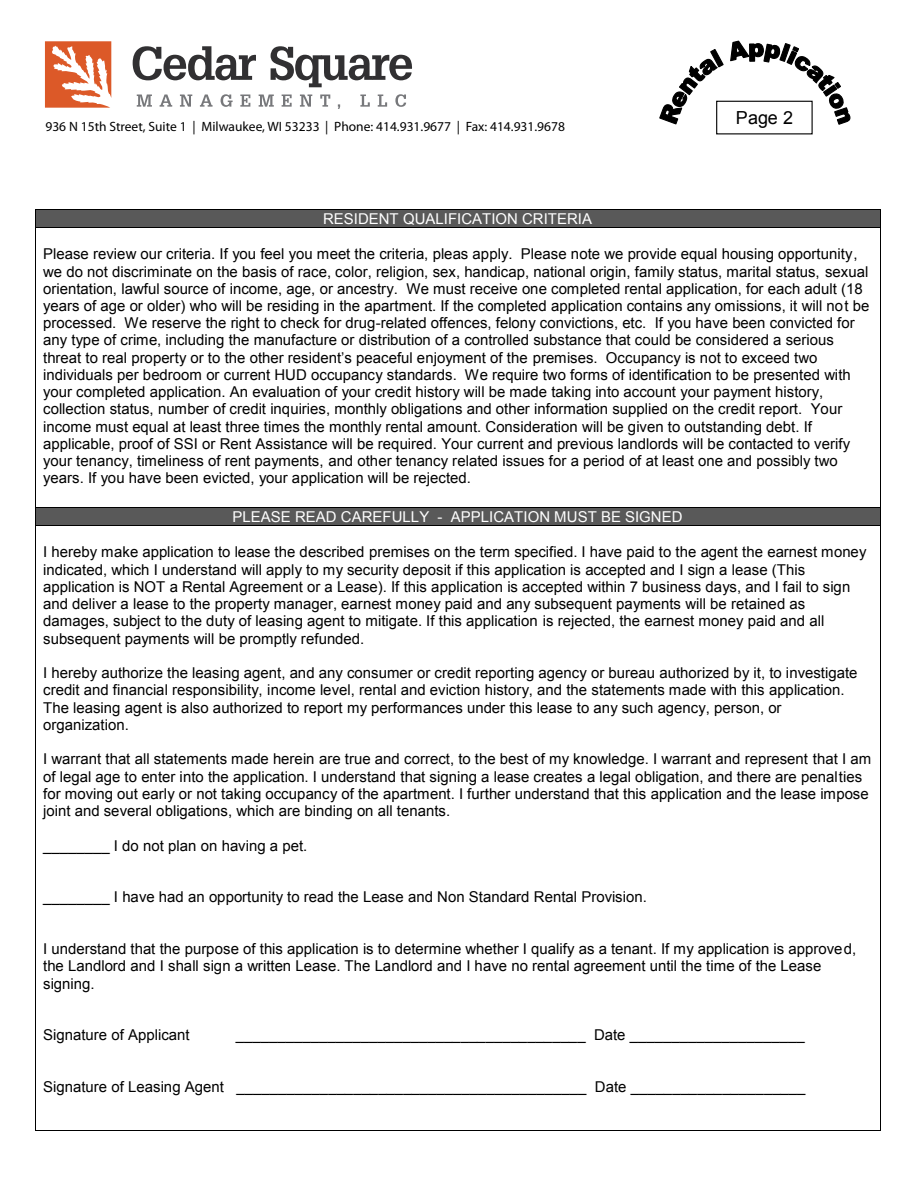
<style>
.page{position:relative;width:918px;height:1188px;background:#fff}
.page>*{position:absolute;margin:0;border:0;box-sizing:border-box;transform-origin:0 0}
.t1{font:18px "Arial";color:#000}
.t2{font:15px/17.2px "Arial";color:#000}
.t3{font:15px "Arial";color:#fff}
.t4{font:13.5px "Myriad Pro";color:#000}
</style>
<div class="page">
<svg style="left:659px;top:40px;width:192px;height:85px"></svg>
<div style="left:35px;top:210px;width:8px;height:17px;background:#595959"></div>
<div style="left:872px;top:210px;width:8px;height:17px;background:#595959"></div>
<div style="left:43px;top:210px;width:829px;height:17px;background:#595959"></div>
<hr style="left:35px;top:209px;width:845px;height:1px;background:#000">
<svg style="left:35px;top:210px;width:1px;height:17px"></svg>
<hr style="left:35px;top:227px;width:845px;height:1px;background:#000">
<svg style="left:880px;top:209px;width:1px;height:19px"></svg>
<hr style="left:35px;top:228px;width:1px;height:279px;background:#000">
<hr style="left:880px;top:228px;width:1px;height:279px;background:#000">
<div style="left:35px;top:508px;width:8px;height:17px;background:#595959"></div>
<div style="left:872px;top:508px;width:8px;height:17px;background:#595959"></div>
<div style="left:43px;top:508px;width:829px;height:17px;background:#595959"></div>
<hr style="left:35px;top:507px;width:845px;height:1px;background:#000">
<svg style="left:35px;top:508px;width:1px;height:17px"></svg>
<hr style="left:35px;top:525px;width:845px;height:1px;background:#000">
<svg style="left:880px;top:507px;width:1px;height:19px"></svg>
<hr style="left:35px;top:526px;width:1px;height:604px;background:#000">
<hr style="left:35px;top:1130px;width:845px;height:1px;background:#000">
<hr style="left:880px;top:526px;width:1px;height:604px;background:#000">
<div style="left:716px;top:101px;width:97px;height:33px;background:#fff;border:1px solid #000"></div>
<svg style="left:133px;top:46px;width:123px;height:34px"></svg>
<svg style="left:271px;top:46px;width:141px;height:41px"></svg>
<svg style="left:137px;top:95px;width:15px;height:12px"></svg>
<svg style="left:160px;top:95px;width:12px;height:12px"></svg>
<svg style="left:180px;top:95px;width:12px;height:12px"></svg>
<svg style="left:200px;top:95px;width:13px;height:12px"></svg>
<svg style="left:221px;top:94px;width:12px;height:13px"></svg>
<svg style="left:240px;top:95px;width:10px;height:12px"></svg>
<svg style="left:259px;top:95px;width:15px;height:12px"></svg>
<svg style="left:282px;top:95px;width:10px;height:12px"></svg>
<svg style="left:300px;top:95px;width:12px;height:12px"></svg>
<svg style="left:320px;top:95px;width:10px;height:12px"></svg>
<svg style="left:360px;top:95px;width:10px;height:12px"></svg>
<svg style="left:378px;top:95px;width:9px;height:12px"></svg>
<svg style="left:395px;top:94px;width:11px;height:13px"></svg>
<svg style="left:45px;top:41px;width:66px;height:67px"></svg>
<p class="t4" style="left:45px;top:119px;width:521px">936 N 15th Street, Suite 1 | Milwaukee, WI 53233 | Phone: 414.931.9677 | Fax: 414.931.9678</p>
<p class="t1" style="left:736px;top:106px;width:59px">Page 2</p>
<p class="t3" style="left:323px;top:209px;width:270px">RESIDENT QUALIFICATION CRITERIA</p>
<p class="t2" style="left:43px;top:245px;width:828px">Please review our criteria. If you feel you meet the criteria, pleas apply. Please note we provide equal housing opportunity, we do not discriminate on the basis of race, color, religion, sex, handicap, national origin, family status, marital status, sexual orientation, lawful source of income, age, or ancestry. We must receive one completed rental application, for each adult (18 years of age or older) who will be residing in the apartment. If the completed application contains any omissions, it will not be processed. We reserve the right to check for drug-related offences, felony convictions, etc. If you have been convicted for any type of crime, including the manufacture or distribution of a controlled substance that could be considered a serious threat to real property or to the other resident’s peaceful enjoyment of the premises. Occupancy is not to exceed two individuals per bedroom or current HUD occupancy standards. We require two forms of identification to be presented with your completed application. An evaluation of your credit history will be made taking into account your payment history, collection status, number of credit inquiries, monthly obligations and other information supplied on the credit report. Your income must equal at least three times the monthly rental amount. Consideration will be given to outstanding debt. If applicable, proof of SSI or Rent Assistance will be required. Your current and previous landlords will be contacted to verify your tenancy, timeliness of rent payments, and other tenancy related issues for a period of at least one and possibly two years. If you have been evicted, your application will be rejected.</p>
<p class="t3" style="left:233px;top:507px;width:452px">PLEASE READ CAREFULLY - APPLICATION MUST BE SIGNED</p>
<p class="t2" style="left:43px;top:544px;width:825px">I hereby make application to lease the described premises on the term specified. I have paid to the agent the earnest money indicated, which I understand will apply to my security deposit if this application is accepted and I sign a lease (This application is NOT a Rental Agreement or a Lease). If this application is accepted within 7 business days, and I fail to sign and deliver a lease to the property manager, earnest money paid and any subsequent payments will be retained as damages, subject to the duty of leasing agent to mitigate. If this application is rejected, the earnest money paid and all subsequent payments will be promptly refunded.</p>
<p class="t2" style="left:43px;top:664px;width:816px">I hereby authorize the leasing agent, and any consumer or credit reporting agency or bureau authorized by it, to investigate credit and financial responsibility, income level, rental and eviction history, and the statements made with this application.<br>The leasing agent is also authorized to report my performances under this lease to any such agency, person, or organization.</p>
<p class="t2" style="left:43px;top:751px;width:829px">I warrant that all statements made herein are true and correct, to the best of my knowledge. I warrant and represent that I am of legal age to enter into the application. I understand that signing a lease creates a legal obligation, and there are penalties for moving out early or not taking occupancy of the apartment. I further understand that this application and the lease impose joint and several obligations, which are binding on all tenants.</p>
<p class="t2" style="left:43px;top:837px;width:266px">________ I do not plan on having a pet.</p>
<p class="t2" style="left:43px;top:889px;width:605px">________ I have had an opportunity to read the Lease and Non Standard Rental Provision.</p>
<p class="t2" style="left:43px;top:940px;width:815px">I understand that the purpose of this application is to determine whether I qualify as a tenant. If my application is approved, the Landlord and I shall sign a written Lease. The Landlord and I have no rental agreement until the time of the Lease signing.</p>
<p class="t2" style="left:43px;top:1027px;width:148px">Signature of Applicant</p>
<p class="t2" style="left:236px;top:1027px;width:570px">__________________________________________ Date _____________________</p>
<p class="t2" style="left:43px;top:1078px;width:764px">Signature of Leasing Agent __________________________________________ Date _____________________</p>
</div>
